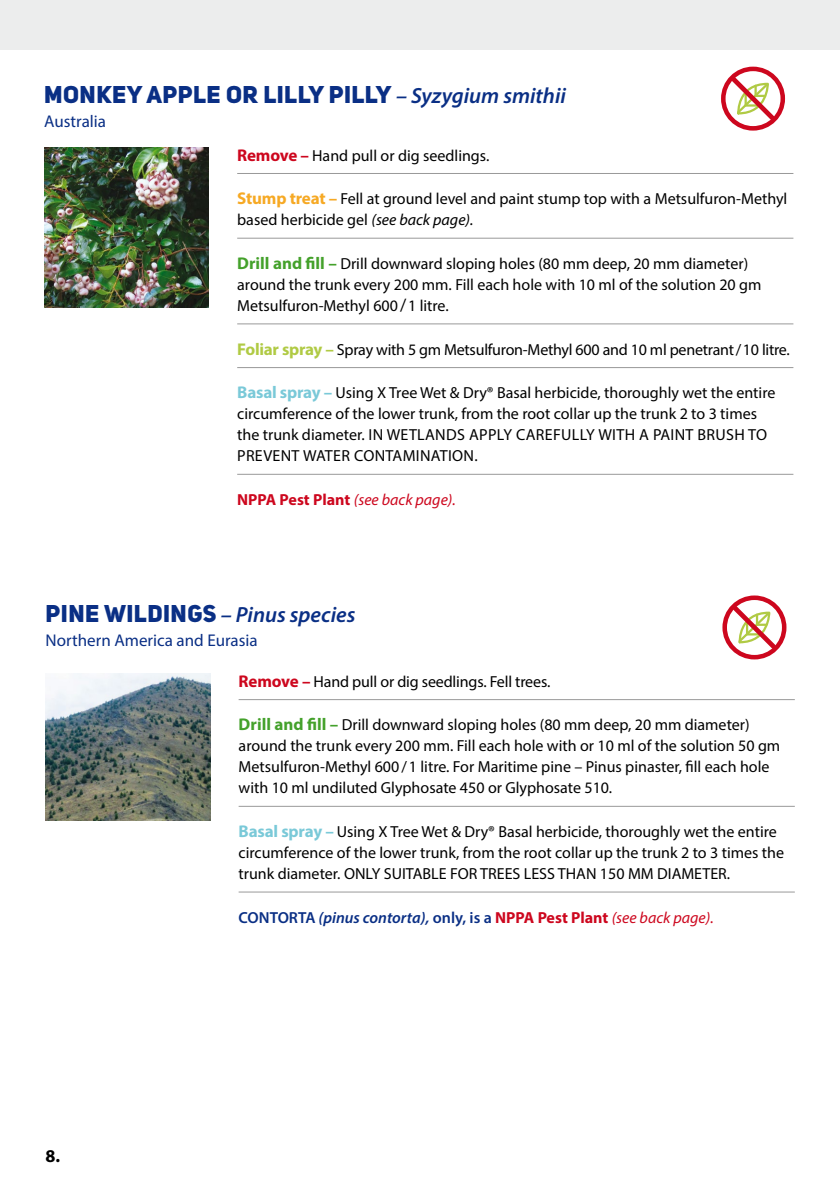
<style>
.page{position:relative;width:840px;height:1191px;background:#fff}
.page>*{position:absolute;margin:0;border:0;box-sizing:border-box;transform-origin:0 0}
.t1{font:24px "Uni Sans Heavy CAPS";letter-spacing:.02em;color:#0a2f85}
.t2{font:italic 600 22px "Myriad Pro";color:#0a2f85}
.t3{font:700 18px "Myriad Pro";color:#000}
.t4{font:17px "Myriad Pro";color:#0a2f85}
.t5{font:16px/21px "Myriad Pro";color:#000}
.t6{font:600 16px "Myriad Pro";color:#0a2f85}
.t7{font:italic 16px "Myriad Pro";color:#cd071e}
.s1{font-family:"Myriad Pro";font-weight:600;font-style:italic;font-size:22px}
.s2{font-weight:700;font-size:17px;color:#cd071e}
.s3{font-weight:700;font-size:17px;color:#f6a924}
.s4{font-style:italic}
.s5{font-weight:700;font-size:17px;color:#44a12b}
.s6{font-size:18px}
.s7{font-weight:700;font-size:17px;color:#b0ca44}
.s8{font-weight:700;font-size:17px;color:#7ac9d8}
.s9{font-weight:700;font-style:normal}
.s10{font-family:"Uni Sans Heavy CAPS";font-weight:400;font-style:normal;font-size:24px}
.s11{font-weight:700;color:#cd071e}
.s12{font-weight:400;font-style:italic;color:#cd071e}
</style>
<div class="page">
<div style="left:0;top:0;width:839px;height:50px;background:#eceded"></div>
<img style="left:45px;top:674px;width:165px;height:146px">
<hr style="left:238px;top:699px;width:556px;height:1px;background:#999">
<hr style="left:238px;top:806px;width:556px;height:1px;background:#999">
<hr style="left:238px;top:891px;width:556px;height:1px;background:#999">
<img style="left:44px;top:148px;width:165px;height:159px">
<div style="left:720px;top:67px;width:64px;height:64px;border:5px solid #cd071e;border-radius:50%"></div>
<svg style="left:726px;top:72px;width:52px;height:53px"></svg>
<hr style="left:237px;top:173px;width:556px;height:1px;background:#999">
<hr style="left:237px;top:238px;width:556px;height:1px;background:#999">
<hr style="left:237px;top:323px;width:556px;height:1px;background:#999">
<hr style="left:237px;top:367px;width:556px;height:1px;background:#999">
<hr style="left:237px;top:474px;width:556px;height:1px;background:#999">
<div style="left:722px;top:595px;width:64px;height:64px;border:5px solid #cd071e;border-radius:50%"></div>
<svg style="left:727px;top:601px;width:53px;height:52px"></svg>
<h1 class="t1" style="left:44px;top:79px;width:523px">MONKEY APPLE OR LILLY PILLY <span class="s1">– Syzygium smithii</span></h1>
<p class="t4" style="left:44px;top:111px;width:63px">Australia</p>
<p class="t5" style="left:237px;top:144px;width:253px"><span class="s2">Remove –</span> Hand pull or dig seedlings.</p>
<p class="t5" style="left:237px;top:188px;width:551px"><span class="s3">Stump treat –</span> Fell at ground level and paint stump top with a Metsulfuron-Methyl based herbicide gel <span class="s4">(see back page).</span></p>
<p class="t5" style="left:237px;top:253px;width:525px"><span class="s5">Drill and fill –</span> Drill downward sloping holes (80 mm deep, 20 mm diameter) around the trunk every 200 mm. Fill each hole with 10 ml of the solution 20 gm<br>Metsulfuron-Methyl 600 <span class="s6">/</span>1 litre.</p>
<p class="t5" style="left:237px;top:338px;width:554px"><span class="s7">Foliar spray –</span> Spray with 5 gm Metsulfuron-Methyl 600 and 10 ml penetrant/10 litre.</p>
<p class="t5" style="left:237px;top:382px;width:539px"><span class="s8">Basal spray –</span> Using X Tree Wet &amp; Dry® Basal herbicide, thoroughly wet the entire circumference of the lower trunk, from the root collar up the trunk 2 to 3 times the trunk diameter. IN WETLANDS APPLY CAREFULLY WITH A PAINT BRUSH TO PREVENT WATER CONTAMINATION.</p>
<p class="t7" style="left:237px;top:490px;width:220px"><span class="s9">NPPA Pest Plant</span> (see back page).</p>
<h2 class="t2" style="left:46px;top:600px;width:311px"><span class="s10">PINE WILDINGS</span> – Pinus species</h2>
<p class="t4" style="left:46px;top:629px;width:213px">Northern America and Eurasia</p>
<p class="t5" style="left:238px;top:670px;width:313px"><span class="s2">Remove –</span> Hand pull or dig seedlings. Fell trees.</p>
<p class="t5" style="left:238px;top:714px;width:543px"><span class="s5">Drill and fill –</span> Drill downward sloping holes (80 mm deep, 20 mm diameter) around the trunk every 200 mm. Fill each hole with or 10 ml of the solution 50 gm Metsulfuron-Methyl 600/1 litre. For Maritime pine – Pinus pinaster, fill each hole with 10 ml undiluted Glyphosate 450 or Glyphosate 510.</p>
<p class="t5" style="left:238px;top:821px;width:546px"><span class="s8">Basal spray –</span> Using X Tree Wet &amp; Dry® Basal herbicide, thoroughly wet the entire circumference of the lower trunk, from the root collar up the trunk 2 to 3 times the trunk diameter. ONLY SUITABLE FOR TREES LESS THAN 150 MM DIAMETER.</p>
<p class="t6" style="left:238px;top:907px;width:476px">CONTORTA <span class="s4">(pinus contorta),</span> only, is a <span class="s11">NPPA Pest Plant</span> <span class="s12">(see back page).</span></p>
<p class="t3" style="left:45px;top:1144px;width:16px">8.</p>
</div>
